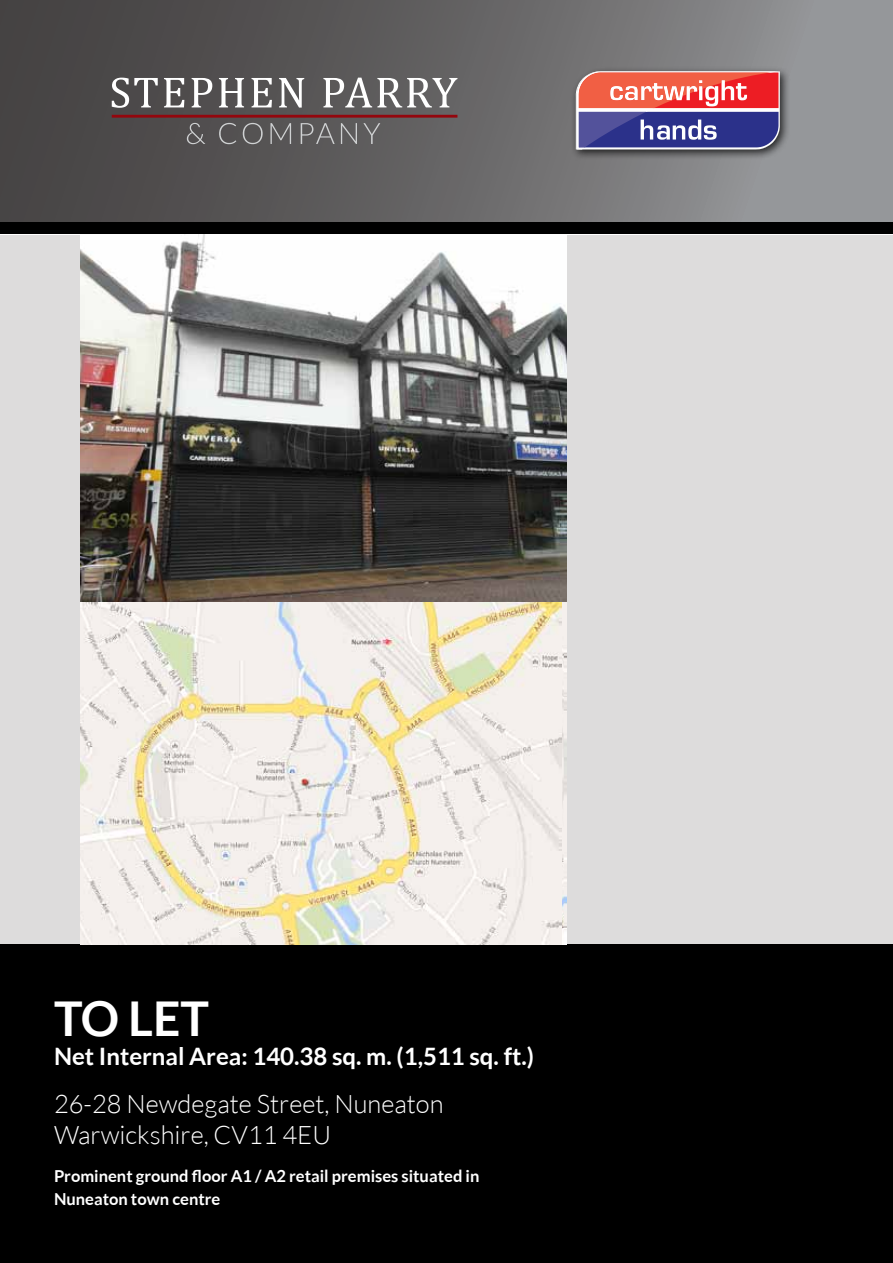
<style>
.page{position:relative;width:893px;height:1263px;background:#fff}
.page>*{position:absolute;margin:0;border:0;box-sizing:border-box;transform-origin:0 0}
.t1{font:700 48px "Lato";color:#fff}
.t2{font:300 25.5px/30.6px "Lato";color:#fff}
.t3{font:700 24px "Lato";color:#fff}
.t4{font:700 16.5px/22.5px "Lato";color:#fff}
</style>
<div class="page">
<div style="left:0;top:235px;width:893px;height:717px;background:#dddcdc"></div>
<div style="left:0;top:0;width:893px;height:222px;background:linear-gradient(to right,#3d3939,#97999c)"></div>
<svg style="left:187px;top:123px;width:18px;height:21px"></svg>
<svg style="left:219px;top:123px;width:17px;height:21px"></svg>
<svg style="left:243px;top:123px;width:20px;height:21px"></svg>
<svg style="left:270px;top:123px;width:21px;height:21px"></svg>
<svg style="left:301px;top:123px;width:34px;height:21px"></svg>
<svg style="left:341px;top:123px;width:16px;height:21px"></svg>
<svg style="left:363px;top:123px;width:17px;height:21px"></svg>
<svg style="left:112px;top:78px;width:46px;height:30px"></svg>
<svg style="left:164px;top:78px;width:20px;height:29px"></svg>
<svg style="left:192px;top:78px;width:20px;height:29px"></svg>
<svg style="left:219px;top:78px;width:25px;height:29px"></svg>
<svg style="left:251px;top:78px;width:21px;height:29px"></svg>
<svg style="left:279px;top:78px;width:25px;height:30px"></svg>
<svg style="left:323px;top:78px;width:134px;height:29px"></svg>
<hr style="left:112px;top:115px;width:345px;height:3px;background:#94060d">
<div style="left:571px;top:66px;width:220px;height:95px;background:#000;opacity:.75"></div>
<svg style="left:576px;top:71px;width:204px;height:79px;background:#a36683"></svg>
<div style="left:0;top:222px;width:893px;height:12px;background:#000"></div>
<div style="left:0;top:945px;width:893px;height:318px;background:#000"></div>
<img style="left:80px;top:235px;width:486px;height:367px">
<img style="left:80px;top:602px;width:482px;height:343px">
<h1 class="t1" style="left:54px;top:991px;width:157px">TO LET</h1>
<h3 class="t3" style="left:54px;top:1042px;width:481px">Net Internal Area: 140.38 sq. m. (1,511 sq. ft.)</h3>
<h2 class="t2" style="left:54px;top:1089px;width:391px">26-28 Newdegate Street, Nuneaton<br>Warwickshire, CV11 4EU</h2>
<p class="t4" style="left:54px;top:1164px;width:427px">Prominent ground floor A1 / A2 retail premises situated in<br>Nuneaton town centre</p>
</div>
